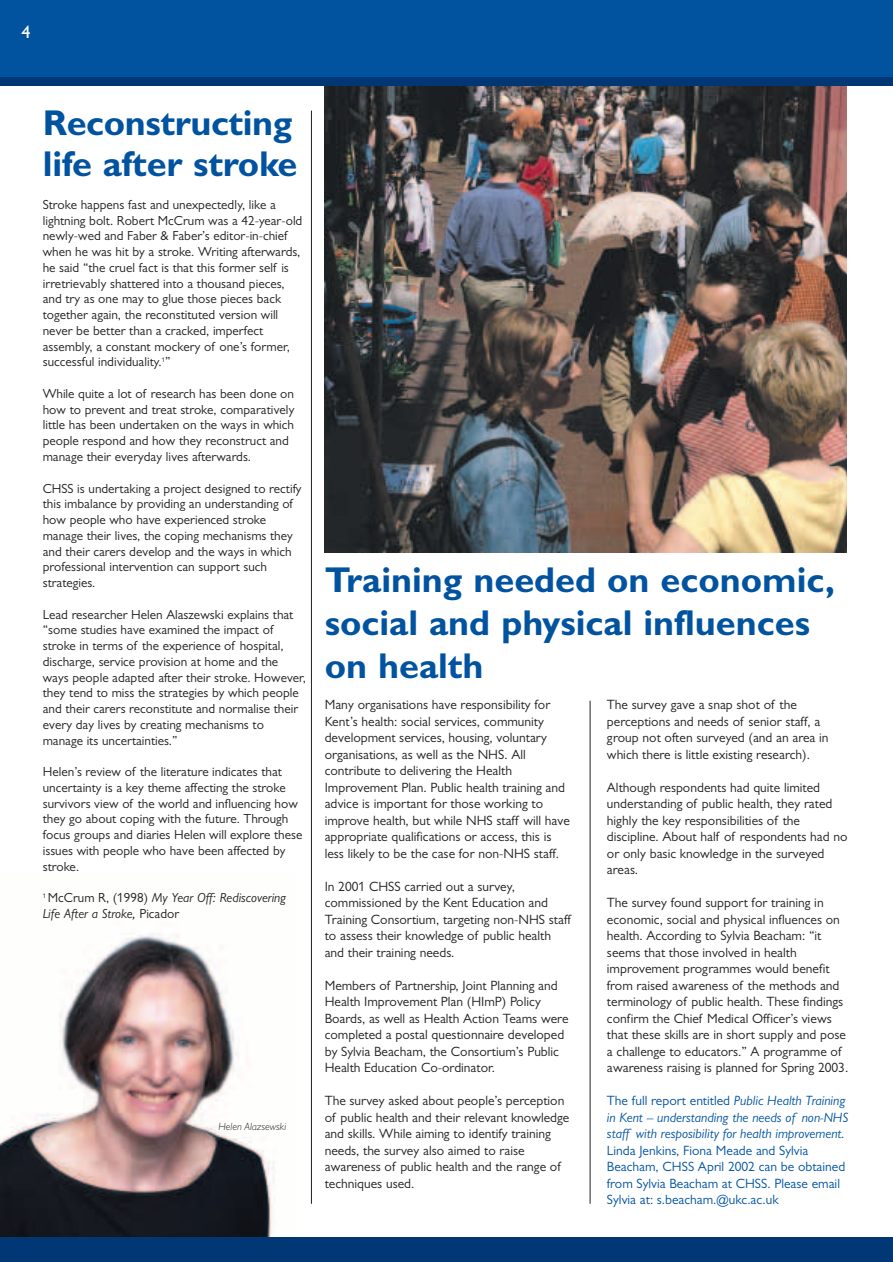
<style>
.page{position:relative;width:893px;height:1262px;background:#fff}
.page>*{position:absolute;margin:0;border:0;box-sizing:border-box;transform-origin:0 0}
.t1{font:700 36px/43.2px "Gill Alt One";color:#0153a0}
.t2{font:18px "Gill Alt One";color:#fff}
.t3{font:13.5px/16.5px "Gill Alt One";color:#231f20}
.t4{font:13.5px/16.5px "Gill Alt One";color:#0153a0}
.t5{font:italic 13.5px/16.5px "Gill Alt One";color:#0153a0}
.t6{font:13.2px/15.8px "Gill Alt One";color:#231f20}
.t7{font:italic 13.2px/15.8px "Gill Alt One";color:#231f20}
.t8{font:italic 300 10.5px "Gill Alt One";color:#231f20}
.s1{font-style:normal}
</style>
<div class="page">
<img style="left:0;top:933px;width:274px;height:304px">
<img style="left:325px;top:86px;width:521px;height:466px">
<div style="left:0;top:71px;width:892px;height:15px;background:#013775"></div>
<div style="left:0;top:0;width:892px;height:77px;background:#0153a0"></div>
<div style="left:0;top:1237px;width:892px;height:25px;background:#013775"></div>
<hr style="left:311px;top:111px;width:1px;height:1092px;background:#231f20">
<hr style="left:590px;top:700px;width:1px;height:503px;background:#231f20">
<h2 class="t2" style="left:22px;top:25px;width:10px">4</h2>
<h1 class="t1" style="left:43px;top:106px;width:256px;line-height:40.5px">Reconstructing life after stroke</h1>
<p class="t6" style="left:43px;top:198px;width:261px">Stroke happens fast and unexpectedly, like a lightning bolt. Robert McCrum was a 42-year-old newly-wed and Faber &amp; Faber’s editor-in-chief when he was hit by a stroke. Writing afterwards, he said “the cruel fact is that this former self is irretrievably shattered into a thousand pieces, and try as one may to glue those pieces back together again, the reconstituted version will never be better than a cracked, imperfect assembly, a constant mockery of one’s former, successful individuality.<sup>1</sup>”</p>
<p class="t6" style="left:43px;top:387px;width:253px">While quite a lot of research has been done on how to prevent and treat stroke, comparatively little has been undertaken on the ways in which people respond and how they reconstruct and manage their everyday lives afterwards.</p>
<p class="t6" style="left:43px;top:481px;width:260px">CHSS is undertaking a project designed to rectify this imbalance by providing an understanding of how people who have experienced stroke manage their lives, the coping mechanisms they and their carers develop and the ways in which professional intervention can support such strategies.</p>
<p class="t6" style="left:43px;top:607px;width:265px">Lead researcher Helen Alaszewski explains that “some studies have examined the impact of stroke in terms of the experience of hospital, discharge, service provision at home and the ways people adapted after their stroke. However, they tend to miss the strategies by which people and their carers reconstitute and normalise their every day lives by creating mechanisms to manage its uncertainties.”</p>
<p class="t6" style="left:43px;top:765px;width:261px">Helen’s review of the literature indicates that uncertainty is a key theme affecting the stroke survivors view of the world and influencing how they go about coping with the future. Through focus groups and diaries Helen will explore these issues with people who have been affected by stroke.</p>
<p class="t7" style="left:43px;top:891px;width:245px"><sup>1</sup> <span class="s1">McCrum R, (1998)</span> My Year Off: Rediscovering<br>Life After a Stroke, <span class="s1">Picador</span></p>
<p class="t8" style="left:218px;top:1122px;width:69px">Helen Alazsewski</p>
<h1 class="t1" style="left:325px;top:561px;width:511px">Training needed on economic, social and physical influences on health</h1>
<p class="t3" style="left:325px;top:697px;width:247px">Many organisations have responsibility for Kent’s health: social services, community development services, housing, voluntary organisations, as well as the NHS. All contribute to delivering the Health Improvement Plan. Public health training and advice is important for those working to improve health, but while NHS staff will have appropriate qualifications or access, this is less likely to be the case for non-NHS staff.</p>
<p class="t3" style="left:325px;top:879px;width:247px">In 2001 CHSS carried out a survey, commissioned by the Kent Education and Training Consortium, targeting non-NHS staff to assess their knowledge of public health and their training needs.</p>
<p class="t3" style="left:325px;top:978px;width:245px">Members of Partnership, Joint Planning and Health Improvement Plan (HImP) Policy Boards, as well as Health Action Teams were completed a postal questionnaire developed by Sylvia Beacham, the Consortium’s Public Health Education Co-ordinator.</p>
<p class="t3" style="left:325px;top:1093px;width:246px">The survey asked about people’s perception of public health and their relevant knowledge and skills. While aiming to identify training needs, the survey also aimed to raise awareness of public health and the range of techniques used.</p>
<p class="t3" style="left:607px;top:697px;width:223px">The survey gave a snap shot of the perceptions and needs of senior staff, a group not often surveyed (and an area in which there is little existing research).</p>
<p class="t3" style="left:607px;top:780px;width:242px">Although respondents had quite limited understanding of public health, they rated highly the key responsibilities of the discipline. About half of respondents had no or only basic knowledge in the surveyed areas.</p>
<p class="t3" style="left:607px;top:895px;width:243px">The survey found support for training in economic, social and physical influences on health. According to Sylvia Beacham: “it seems that those involved in health improvement programmes would benefit from raised awareness of the methods and terminology of public health. These findings confirm the Chief Medical Officer’s views that these skills are in short supply and pose a challenge to educators.” A programme of awareness raising is planned for Spring 2003.</p>
<p class="t5" style="left:607px;top:1093px;width:243px"><span class="s1">The full report entitled</span> Public Health Training in Kent – understanding the needs of non-NHS staff with resposibility for health improvement.</p>
<p class="t4" style="left:607px;top:1143px;width:240px">Linda Jenkins, Fiona Meade and Sylvia Beacham, CHSS April 2002 can be obtained from Sylvia Beacham at CHSS. Please email Sylvia at: s.beacham.@ukc.ac.uk</p>
</div>
